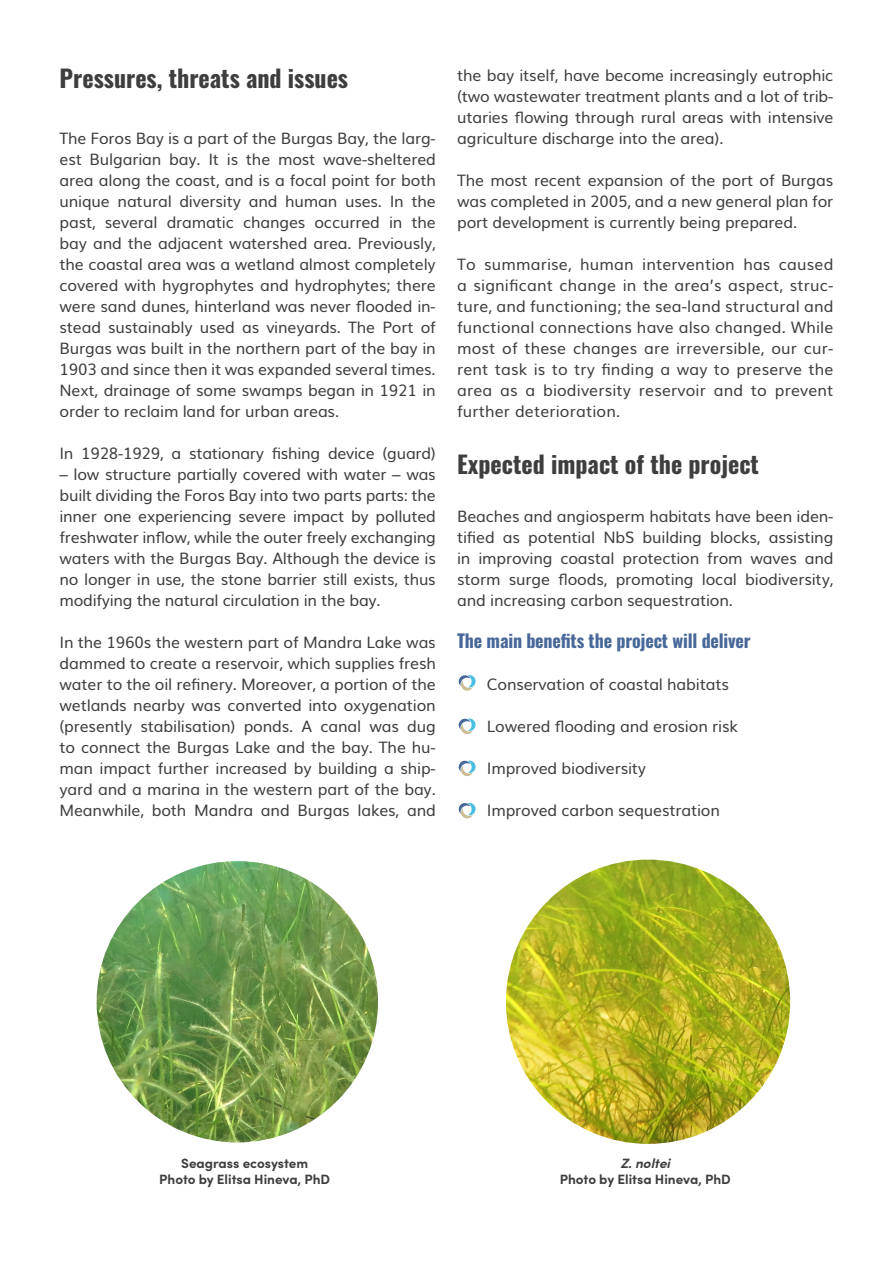
<style>
.page{position:relative;width:893px;height:1263px;background:#fff}
.page>*{position:absolute;margin:0;border:0;box-sizing:border-box;transform-origin:0 0}
.t1{font:700 24px "Oswald";color:#3e3e3f}
.body{font:700 18px "Oswald";letter-spacing:-.01em;color:#476899}
.body-2{font:15.75px/21px "Muli";letter-spacing:-.01em;color:#3e3e3f;text-align:justify}
.Paragraph_Style_3{font:15.75px/21px "Muli";letter-spacing:-.01em;color:#3e3e3f;text-align:justify}
.t2{font:700 13.5px "Sofia Pro";color:#3e3e3f}
.t3{font:italic 700 13.5px "Sofia Pro";color:#3e3e3f}
</style>
<div class="page">
<img style="left:97px;top:861px;width:281px;height:281px;border-radius:141px">
<img style="left:506px;top:860px;width:284px;height:284px;border-radius:142px">
<svg style="left:459px;top:675px;width:17px;height:16px"></svg>
<svg style="left:459px;top:718px;width:17px;height:16px"></svg>
<svg style="left:459px;top:760px;width:17px;height:16px"></svg>
<svg style="left:459px;top:803px;width:17px;height:15px"></svg>
<p class="t1" style="left:60px;top:56px;width:290px">Pressures, threats and issues</p>
<p class="body-2" style="left:60px;top:126px;width:378px">The Foros Bay is a part of the Burgas Bay, the larg&shy;est Bulgarian bay. It is the most wave-sheltered area along the coast, and is a focal point for both unique natural diversity and human uses. In the past, several dramatic changes occurred in the bay and the adjacent watershed area. Previously, the coastal area was a wetland almost completely covered with hygrophytes and hydrophytes; there were sand dunes, hinterland was never flooded in&shy;stead sustainably used as vineyards. The Port of Burgas was built in the northern part of the bay in 1903 and since then it was expanded several times.<br>Next, drainage of some swamps began in 1921 in order to reclaim land for urban areas.</p>
<p class="body-2" style="left:60px;top:441px;width:378px">In 1928-1929, a stationary fishing device (guard)</p>
<p class="body-2" style="left:60px;top:462px;width:378px">– low structure partially covered with water – was built dividing the Foros Bay into two parts parts: the inner one experiencing severe impact by polluted freshwater inflow, while the outer freely exchanging waters with the Burgas Bay. Although the device is no longer in use, the stone barrier still exists, thus modifying the natural circulation in the bay.</p>
<p class="body-2" style="left:60px;top:630px;width:378px">In the 1960s the western part of Mandra Lake was dammed to create a reservoir, which supplies fresh water to the oil refinery. Moreover, a portion of the wetlands nearby was converted into oxygenation (presently stabilisation) ponds. A canal was dug to connect the Burgas Lake and the bay. The hu&shy;man impact further increased by building a ship&shy;yard and a marina in the western part of the bay.<br>Meanwhile, both Mandra and Burgas lakes, and</p>
<p class="body-2" style="left:457px;top:63px;width:378px">the bay itself, have become increasingly eutrophic (two wastewater treatment plants and a lot of trib&shy;utaries flowing through rural areas with intensive agriculture discharge into the area).</p>
<p class="body-2" style="left:457px;top:168px;width:378px">The most recent expansion of the port of Burgas was completed in 2005, and a new general plan for port development is currently being prepared.</p>
<p class="body-2" style="left:457px;top:252px;width:378px">To summarise, human intervention has caused a significant change in the area’s aspect, struc&shy;ture, and functioning; the sea-land structural and functional connections have also changed. While most of these changes are irreversible, our cur&shy;rent task is to try finding a way to preserve the area as a biodiversity reservoir and to prevent further deterioration.</p>
<p class="t1" style="left:457px;top:442px;width:303px">Expected impact of the project</p>
<p class="Paragraph_Style_3" style="left:457px;top:504px;width:378px">Beaches and angiosperm habitats have been iden&shy;tified as potential NbS building blocks, assisting in improving coastal protection from waves and storm surge floods, promoting local biodiversity, and increasing carbon sequestration.</p>
<p class="body" style="left:457px;top:624px;width:295px">The main benefits the project will deliver</p>
<p class="Paragraph_Style_3" style="left:487px;top:672px;width:244px">Conservation of coastal habitats</p>
<p class="Paragraph_Style_3" style="left:487px;top:714px;width:253px">Lowered flooding and erosion risk</p>
<p class="Paragraph_Style_3" style="left:487px;top:756px;width:161px">Improved biodiversity</p>
<p class="Paragraph_Style_3" style="left:487px;top:798px;width:235px">Improved carbon sequestration</p>
<p class="t2" style="left:181px;top:1152px;width:129px">Seagrass ecosystem</p>
<p class="t2" style="left:159px;top:1169px;width:173px">Photo by Elitsa Hineva, PhD</p>
<p class="t3" style="left:620px;top:1152px;width:51px">Z. noltei</p>
<p class="t2" style="left:560px;top:1169px;width:173px">Photo by Elitsa Hineva, PhD</p>
</div>
